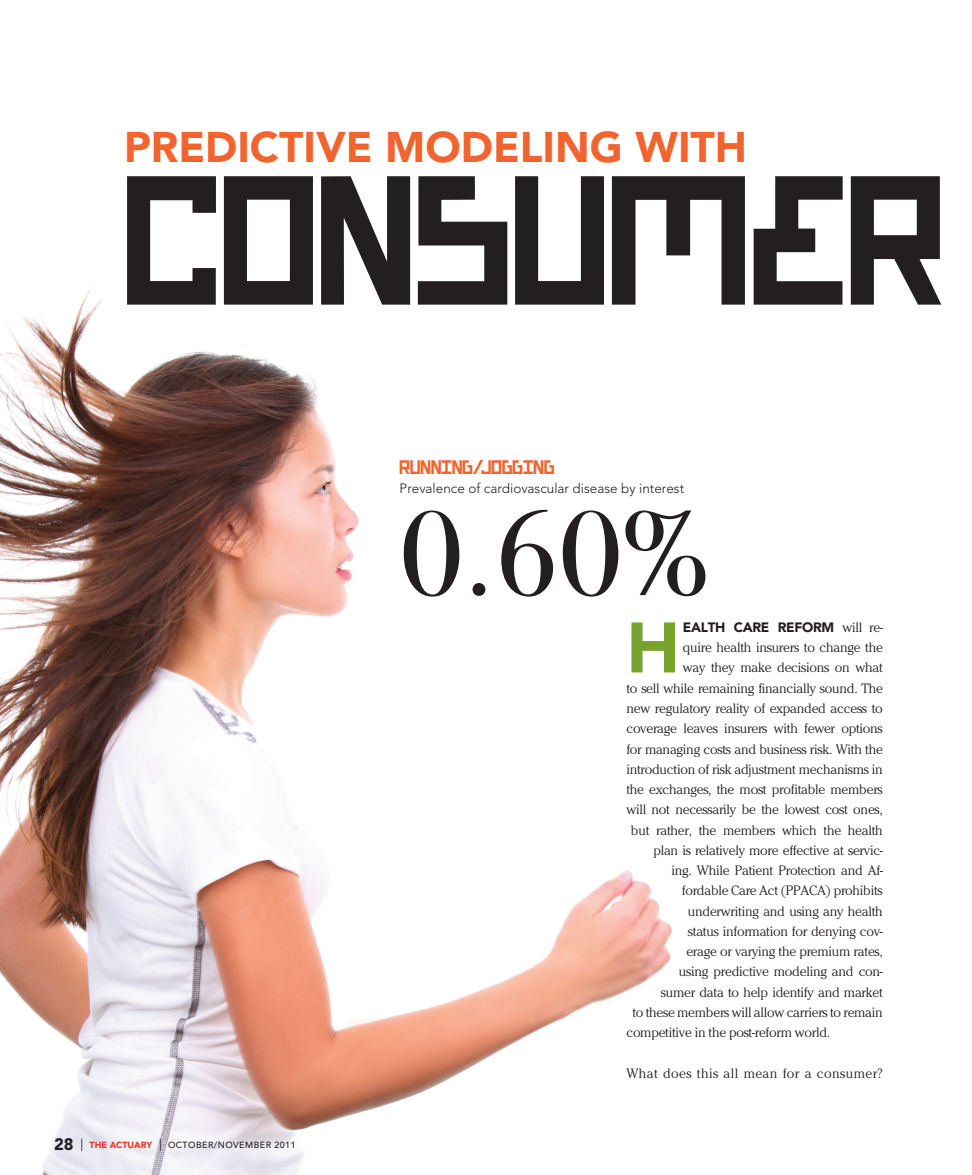
<style>
.page{position:relative;width:972px;height:1175px;background:#fff}
.page>*{position:absolute;margin:0;border:0;box-sizing:border-box;transform-origin:0 0}
.t1{font:700 180.3px "Bionic Type";color:#231f20}
.t2{font:120px "Bodoni Svty Two ITCTT Book";color:#231f20}
.t3{font:900 70.65px "Avenir";color:#78a22d}
.t4{font:900 42.45px "Avenir";color:#f2642f}
.t5{font:700 19.5px "Bionic Type";color:#f2642f}
.t6{font:300 13.5px "Cheltenham Std";letter-spacing:-.02em;color:#231f20}
.t7{font:300 13.5px "Avenir";color:#231f20}
.t8{font:300 13.5px "Cheltenham Std";letter-spacing:.03em;color:#231f20}
.t9{font:900 13.5px "Avenir";letter-spacing:-.02em;color:#231f20}
.t10{font:500 8.85px "Avenir";letter-spacing:.05em;color:#231f20}
.s1{font-weight:900;font-size:16.65px}
.s2{font-weight:400;font-size:12.6px}
.s3{font-weight:900;color:#ef3122}
.s4{font-family:"Cheltenham Std";font-weight:300}
</style>
<div class="page">
<img style="left:0;top:289px;width:672px;height:885px">
<h3 class="t4" style="left:124px;top:121px;width:625px">PREDICTIVE MODELING WITH</h3>
<h1 class="t1" style="left:124px;top:157px;width:822px">CONSUMER</h1>
<h3 class="t5" style="left:400px;top:458px;width:157px">RUNNING/JOGGING</h3>
<p class="t7" style="left:400px;top:480px;width:286px">Prevalence of cardiovascular disease by interest</p>
<h2 class="t2" style="left:400px;top:456px;width:310px">0.60%</h2>
<p class="t10" style="left:54px;top:1139px;width:243px"><span class="s1">28</span> <span class="s2">|</span> <span class="s3">THE ACTUARY</span> <span class="s2">|</span> OCTOBER/NOVEMBER 2011</p>
<h3 class="t3" style="left:626px;top:605px;width:45px">H</h3>
<p class="t9" style="left:683px;top:619px;width:202px">EALTH CARE REFORM <span class="s4">will re-</span></p>
<p class="t6" style="left:683px;top:639px;width:202px">quire health insurers to change the</p>
<p class="t6" style="left:683px;top:660px;width:201px">way they make decisions on what</p>
<p class="t6" style="left:626px;top:680px;width:258px">to sell while remaining financially sound. The</p>
<p class="t6" style="left:626px;top:700px;width:258px">new regulatory reality of expanded access to</p>
<p class="t6" style="left:626px;top:720px;width:258px">coverage leaves insurers with fewer options</p>
<p class="t6" style="left:626px;top:741px;width:258px">for managing costs and business risk. With the</p>
<p class="t6" style="left:626px;top:761px;width:258px">introduction of risk adjustment mechanisms in</p>
<p class="t6" style="left:626px;top:781px;width:258px">the exchanges, the most profitable members</p>
<p class="t6" style="left:626px;top:801px;width:258px">will not necessarily be the lowest cost ones,</p>
<p class="t6" style="left:631px;top:822px;width:254px">but rather, the members which the health</p>
<p class="t6" style="left:653px;top:842px;width:231px">plan is relatively more effective at servic-</p>
<p class="t6" style="left:671px;top:862px;width:213px">ing. While Patient Protection and Af-</p>
<p class="t6" style="left:682px;top:882px;width:202px">fordable Care Act (PPACA) prohibits</p>
<p class="t6" style="left:688px;top:903px;width:197px">underwriting and using any health</p>
<p class="t6" style="left:688px;top:923px;width:197px">status information for denying cov-</p>
<p class="t6" style="left:686px;top:943px;width:198px">erage or varying the premium rates,</p>
<p class="t6" style="left:679px;top:963px;width:205px">using predictive modeling and con-</p>
<p class="t6" style="left:661px;top:984px;width:223px">sumer data to help identify and market</p>
<p class="t6" style="left:632px;top:1004px;width:252px">to these members will allow carriers to remain</p>
<p class="t6" style="left:626px;top:1024px;width:205px">competitive in the post-reform world.</p>
<p class="t8" style="left:626px;top:1065px;width:258px">What does this all mean for a consumer?</p>
</div>
